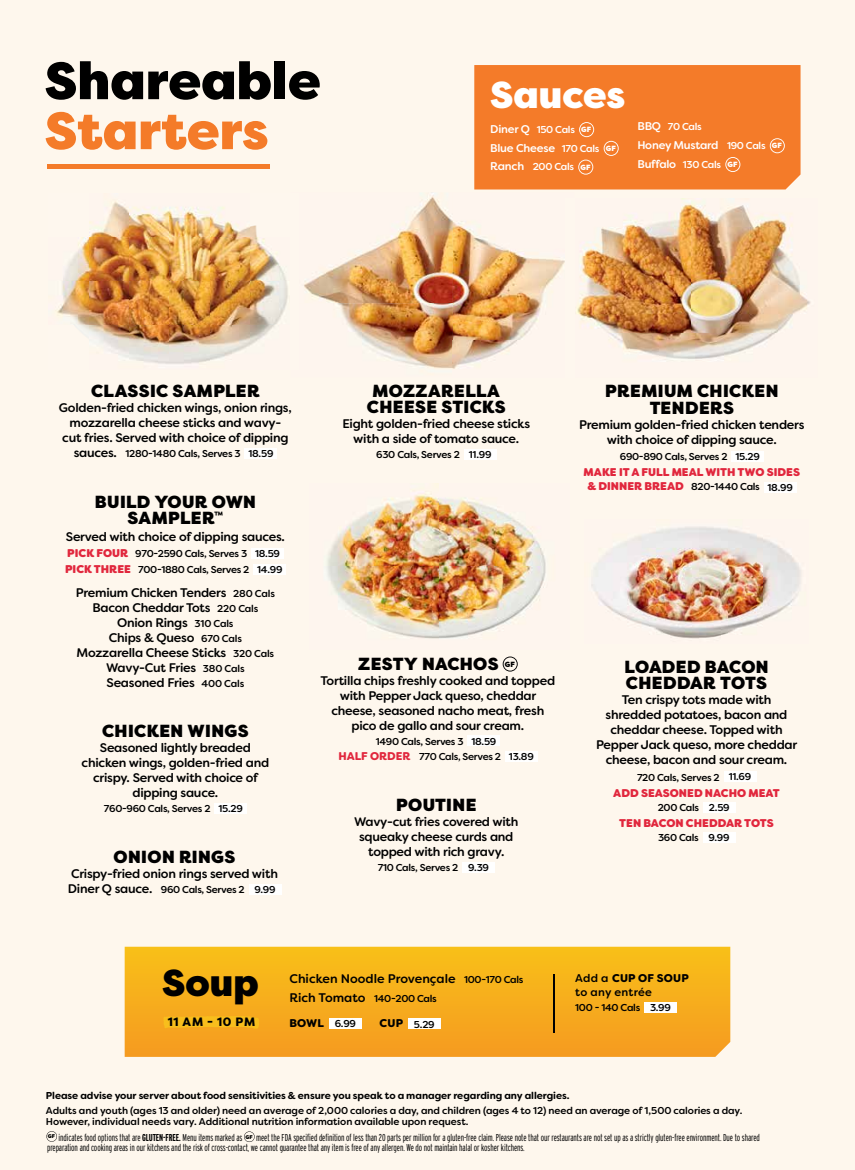
<style>
.page{position:relative;width:855px;height:1170px;background:#fef7ed}
.page>*{position:absolute;margin:0;border:0;box-sizing:border-box;transform-origin:0 0}
.t1{font:900 52.5px "Filson Pro";color:#000}
.t2{font:900 52.5px "Filson Pro";color:#f47b29}
.t3{font:900 37.5px "Filson Pro";color:#fff}
.t4{font:900 37.5px "Filson Pro";color:#000}
.t5{font:900 17.5px/16.2px "Filson Pro";letter-spacing:.02em;color:#000;text-align:center}
.t6{font:500 12.5px/15px "Filson Soft";letter-spacing:-.02em;color:#000;text-align:center}
.t7{font:500 12.5px "Filson Soft";color:#000}
.t8{font:800 12.12px "Filson Pro";letter-spacing:.05em;color:#000}
.t9{font:800 11.25px "Filson Soft";color:#e1273d}
.t10{font:500 11.25px/18.8px "Filson Soft";letter-spacing:-.02em;color:#fff}
.t11{font:500 11.25px/13.8px "Filson Soft";letter-spacing:.02em;color:#000}
.t12{font:900 11.25px "Filson Soft";color:#000}
.t13{font:500 10px/11.2px "Filson Soft";letter-spacing:-.02em;color:#000}
.t14{font:300 10px/10px "Interstate Compressed";letter-spacing:-.01em;color:#000}
.t15{font:700 10px "Filson Soft";letter-spacing:-.005em;color:#000}
.t16{font:500 10px "Filson Soft";letter-spacing:-.03em;color:#fff}
.t17{font:500 10px "Filson Pro";letter-spacing:-.03em;color:#000}
.t18{font:900 7.5px "Filson Pro";color:#000}
.s1{font-size:11.25px}
.s2{font-family:"Filson Pro";font-weight:900;font-size:7.5px}
.s3{font-size:10px}
.s4{font-size:12.5px}
.s5{font-weight:800;font-size:11.25px;color:#e1273d}
.s6{font-family:"Filson Soft";font-weight:900;font-size:11.25px;color:#e1273d}
.s7{font-family:"Filson Soft"}
.s8{font-weight:500;font-size:10px}
.s9{font-weight:900;font-size:11.25px}
.s10{font-weight:900}
.s11{font-weight:700}
</style>
<div class="page">
<svg style="left:125px;top:947px;width:605px;height:110px"></svg>
<div style="left:474px;top:65px;width:327px;height:125px;background:#f47b29"></div>
<div style="left:47px;top:164px;width:223px;height:5px;background:#f47b29"></div>
<svg style="left:163px;top:1016px;width:96px;height:13px"></svg>
<hr style="left:553px;top:974px;width:1px;height:59px;background:#000">
<svg style="left:46px;top:1131px;width:11px;height:11px"></svg>
<svg style="left:244px;top:1131px;width:11px;height:11px"></svg>
<img style="left:304px;top:193px;width:149px;height:176px">
<img style="left:453px;top:222px;width:112px;height:118px">
<img style="left:453px;top:340px;width:64px;height:29px">
<img style="left:326px;top:494px;width:220px;height:145px">
<img style="left:576px;top:202px;width:235px;height:131px">
<img style="left:609px;top:333px;width:166px;height:28px">
<img style="left:55px;top:201px;width:233px;height:163px">
<img style="left:591px;top:526px;width:210px;height:113px">
<div style="left:464px;top:449px;width:32px;height:11px;background:#fff"></div>
<div style="left:215px;top:803px;width:32px;height:10px;background:#fff"></div>
<div style="left:463px;top:862px;width:32px;height:11px;background:#fff"></div>
<div style="left:249px;top:884px;width:32px;height:11px;background:#fff"></div>
<div style="left:245px;top:448px;width:32px;height:11px;background:#fff"></div>
<svg style="left:503px;top:657px;width:15px;height:15px"></svg>
<div style="left:468px;top:736px;width:32px;height:10px;background:#fff"></div>
<div style="left:505px;top:751px;width:33px;height:11px;background:#fff"></div>
<div style="left:732px;top:451px;width:32px;height:10px;background:#fff"></div>
<div style="left:764px;top:482px;width:32px;height:10px;background:#fff"></div>
<svg style="left:579px;top:122px;width:15px;height:15px"></svg>
<svg style="left:604px;top:141px;width:15px;height:15px"></svg>
<svg style="left:578px;top:160px;width:15px;height:15px"></svg>
<svg style="left:770px;top:138px;width:15px;height:15px"></svg>
<svg style="left:725px;top:157px;width:15px;height:15px"></svg>
<div style="left:329px;top:1018px;width:32px;height:11px;background:#fff"></div>
<div style="left:408px;top:1019px;width:32px;height:10px;background:#fff"></div>
<div style="left:724px;top:772px;width:32px;height:10px;background:#fff"></div>
<div style="left:703px;top:802px;width:32px;height:11px;background:#fff"></div>
<div style="left:703px;top:832px;width:32px;height:11px;background:#fff"></div>
<div style="left:251px;top:548px;width:33px;height:10px;background:#fff"></div>
<div style="left:254px;top:564px;width:32px;height:11px;background:#fff"></div>
<div style="left:644px;top:1002px;width:33px;height:11px;background:#fff"></div>
<h1 class="t1" style="left:45px;top:48px;width:278px">Shareable</h1>
<h1 class="t2" style="left:45px;top:98px;width:225px">Starters</h1>
<h2 class="t3" style="left:490px;top:72px;width:137px">Sauces</h2>
<p class="t16" style="left:490px;top:123px;width:103px"><span class="s1">Diner Q</span> 150 Cals <span class="s2">GF</span></p>
<p class="t10" style="left:490px;top:138px;width:127px">Blue Cheese <span class="s3">170 Cals</span> <span class="s2">GF</span></p>
<p class="t16" style="left:490px;top:160px;width:102px"><span class="s1">Ranch</span> 200 Cals <span class="s2">GF</span></p>
<p class="t16" style="left:637px;top:120px;width:66px"><span class="s1">BBQ</span> 70 Cals</p>
<p class="t10" style="left:637px;top:136px;width:146px">Honey Mustard <span class="s3">190 Cals</span> <span class="s2">GF<br></span>Buffalo <span class="s3">130 Cals</span> <span class="s2">GF</span></p>
<h3 class="t5" style="left:91px;top:384px;width:170px">CLASSIC SAMPLER</h3>
<p class="t6" style="left:59px;top:401px;width:234px">Golden-fried chicken wings, onion rings, mozzarella cheese sticks and wavy&shy;cut fries. Served with choice of dipping</p>
<p class="t13" style="left:74px;top:448px;width:201px"><span class="s4">sauces.</span> 1280-1480 Cals, Serves 3 18.59</p>
<h3 class="t5" style="left:95px;top:494px;width:163px">BUILD YOUR OWN<br>SAMPLER<sup>™</sup></h3>
<p class="t6" style="left:66px;top:529px;width:221px">Served with choice of dipping sauces.</p>
<p class="t13" style="left:65px;top:545px;width:219px;line-height:16.2px"><span class="s5">PICK FOUR</span> 970-2590 Cals, Serves 3 18.59<br><span class="s5">PICK THREE</span> 700-1880 Cals, Serves 2 14.99</p>
<h3 class="t5" style="left:367px;top:383px;width:140px">MOZZARELLA<br>CHEESE STICKS</h3>
<p class="t6" style="left:342px;top:416px;width:189px">Eight golden-fried cheese sticks with a side of tomato sauce.</p>
<p class="t13" style="left:376px;top:449px;width:117px">630 Cals, Serves 2 11.99</p>
<h3 class="t5" style="left:605px;top:384px;width:175px">PREMIUM CHICKEN<br>TENDERS</h3>
<p class="t6" style="left:579px;top:417px;width:227px">Premium golden-fried chicken tenders with choice of dipping sauce.</p>
<p class="t13" style="left:620px;top:451px;width:142px">690-890 Cals, Serves 2 15.29</p>
<p class="t9" style="left:584px;top:465px;width:218px">MAKE IT A FULL MEAL WITH TWO SIDES</p>
<p class="t13" style="left:587px;top:481px;width:207px"><span class="s5">&amp; DINNER BREAD</span> 820-1440 Cals 18.99</p>
<p class="t6" style="left:76px;top:585px;width:201px">Premium Chicken Tenders <span class="s3">280 Cals<br></span>Bacon Cheddar Tots <span class="s3">220 Cals<br></span>Onion Rings <span class="s3">310 Cals<br></span>Chips &amp; Queso <span class="s3">670 Cals<br></span>Mozzarella Cheese Sticks <span class="s3">320 Cals<br></span>Wavy-Cut Fries <span class="s3">380 Cals<br></span>Seasoned Fries <span class="s3">400 Cals</span></p>
<h3 class="t5" style="left:358px;top:656px;width:142px">ZESTY NACHOS</h3>
<p class="t18" style="left:505px;top:659px;width:12px">GF</p>
<p class="t6" style="left:320px;top:673px;width:236px">Tortilla chips freshly cooked and topped with Pepper Jack queso, cheddar cheese, seasoned nacho meat, fresh pico de gallo and sour cream.</p>
<p class="t13" style="left:376px;top:736px;width:122px">1490 Cals, Serves 3 18.59</p>
<p class="t17" style="left:338px;top:750px;width:197px"><span class="s6">HALF ORDER</span> 770 Cals, Serves 2 <span class="s7">13.89</span></p>
<h3 class="t5" style="left:102px;top:723px;width:148px">CHICKEN WINGS</h3>
<p class="t6" style="left:82px;top:740px;width:189px">Seasoned lightly breaded chicken wings, golden-fried and crispy. Served with choice of dipping sauce.</p>
<p class="t13" style="left:104px;top:803px;width:141px">760-960 Cals, Serves 2 15.29</p>
<h3 class="t5" style="left:396px;top:797px;width:82px">POUTINE</h3>
<p class="t6" style="left:354px;top:814px;width:166px">Wavy-cut fries covered with squeaky cheese curds and topped with rich gravy.</p>
<p class="t13" style="left:378px;top:862px;width:113px">710 Cals, Serves 2 9.39</p>
<h3 class="t5" style="left:114px;top:849px;width:123px">ONION RINGS</h3>
<p class="t6" style="left:71px;top:866px;width:208px">Crispy-fried onion rings served with</p>
<p class="t13" style="left:68px;top:884px;width:209px"><span class="s4">Diner Q sauce.</span> 960 Cals, Serves 2 9.99</p>
<h3 class="t5" style="left:624px;top:659px;width:146px;text-align:left">LOADED BACON<br>CHEDDAR TOTS</h3>
<p class="t6" style="left:596px;top:693px;width:203px">Ten crispy tots made with shredded potatoes, bacon and cheddar cheese. Topped with<br>Pepper Jack queso, more cheddar cheese, bacon and sour cream.</p>
<p class="t13" style="left:637px;top:772px;width:116px">720 Cals, Serves 2 11.69</p>
<p class="t9" style="left:613px;top:786px;width:168px">ADD SEASONED NACHO MEAT</p>
<p class="t13" style="left:658px;top:802px;width:74px">200 Cals 2.59</p>
<p class="t9" style="left:619px;top:816px;width:156px">TEN BACON CHEDDAR TOTS</p>
<p class="t13" style="left:658px;top:832px;width:73px">360 Cals 9.99</p>
<h2 class="t4" style="left:162px;top:959px;width:98px">Soup</h2>
<p class="t8" style="left:168px;top:1014px;width:89px">11 AM - 10 PM</p>
<p class="t7" style="left:289px;top:971px;width:235px">Chicken Noodle Provençale <span class="s3">100-170 Cals</span></p>
<p class="t13" style="left:289px;top:993px;width:149px"><span class="s4">Rich Tomato</span> 140-200 Cals</p>
<p class="t12" style="left:289px;top:1016px;width:68px">BOWL <span class="s8">6.99</span></p>
<p class="t13" style="left:380px;top:1018px;width:57px"><span class="s9">CUP</span> 5.29</p>
<p class="t11" style="left:575px;top:972px;width:115px">Add a <span class="s10">CUP OF SOUP </span>to any entrée</p>
<p class="t13" style="left:575px;top:1002px;width:97px">100 - 140 Cals 3.99</p>
<p class="t15" style="left:46px;top:1089px;width:525px">Please advise your server about food sensitivities &amp; ensure you speak to a manager regarding any allergies.</p>
<p class="t13" style="left:46px;top:1104px;width:698px">Adults and youth (ages 13 and older) need an average of 2,000 calories a day, and children (ages 4 to 12) need an average of 1,500 calories a day.<br>However, individual needs vary. Additional nutrition information available upon request.</p>
<p class="t14" style="left:47px;top:1132px;width:714px"><sup>GF</sup> indicates food options that are <span class="s11">GLUTEN-FREE.</span> Menu items marked as <sup>GF</sup> meet the FDA specified definition of less than 20 parts per million for a gluten-free claim. Please note that our restaurants are not set up as a strictly gluten-free environment. Due to shared preparation and cooking areas in our kitchens and the risk of cross-contact, we cannot guarantee that any item is free of any allergen. We do not maintain halal or kosher kitchens.</p>
</div>
